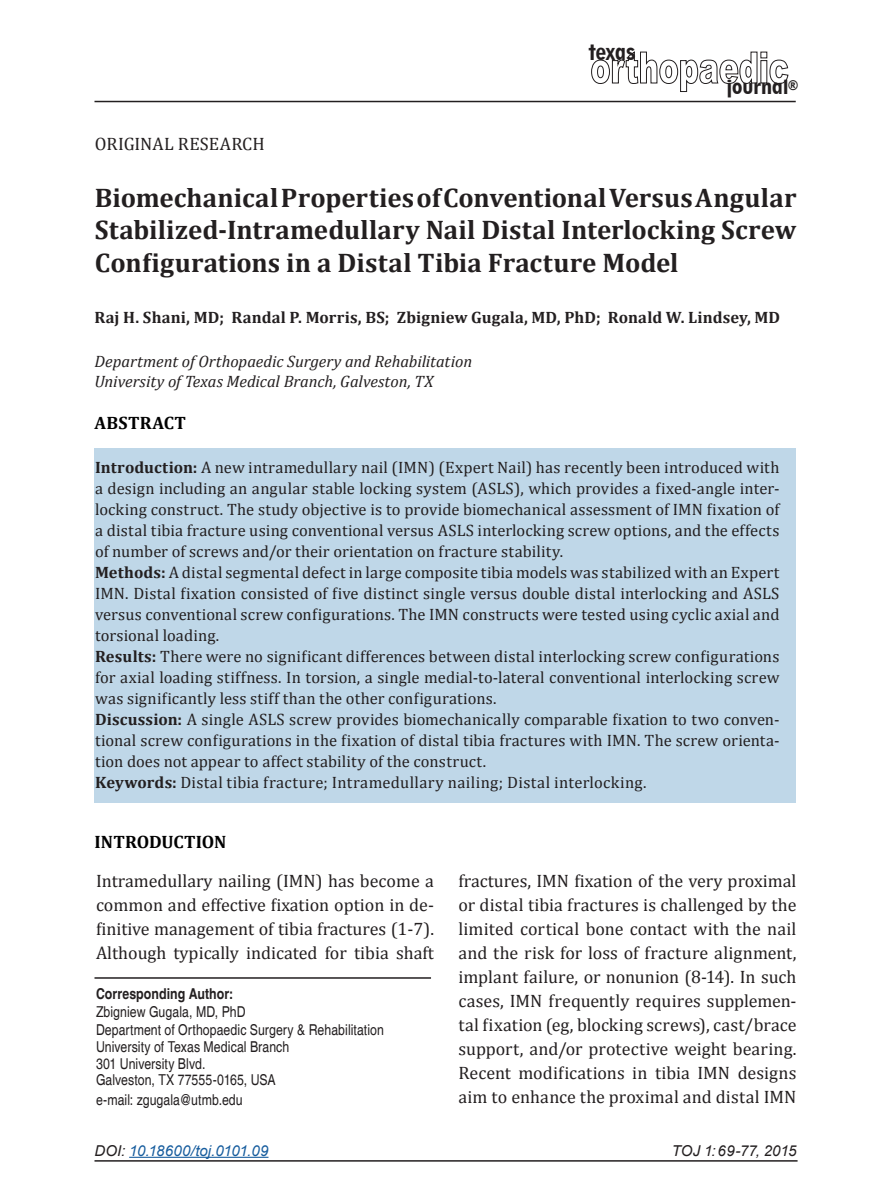
<style>
.page{position:relative;width:891px;height:1188px;background:#fff}
.page>*{position:absolute;margin:0;border:0;box-sizing:border-box;transform-origin:0 0}
.t1{font:700 27px/32.4px "Cambria";letter-spacing:.005em;color:#231f20;text-align:justify}
.t2{font:800 condensed 19.8px "Geometric 212 BT";color:#231f20;scale:.95 1}
.t3{font:800 condensed 18.3px "Geometric 212 BT";color:#231f20}
.t4{font:18px/24px "Cambria";color:#231f20;text-align:justify}
.t5{font:700 18px "Cambria";letter-spacing:-.01em;color:#000}
.t6{font:700 18px "Cambria";letter-spacing:.01em;color:#000}
.t7{font:16.5px/21px "Cambria";letter-spacing:.015em;color:#231f20;text-align:justify}
.t8{font:italic 16.5px "Cambria";letter-spacing:-.005em;color:#231f20}
.t9{font:700 16.5px "Cambria";letter-spacing:.01em;color:#231f20}
.t10{font:condensed 15px "Helvetica";letter-spacing:.005em;color:#231f20}
.t11{font:italic 15px "Arial";letter-spacing:.005em;color:#175d9e}
.t12{font:700 condensed 15px "Helvetica";letter-spacing:.005em;color:#231f20}
.t13{font:italic 15px "Arial";letter-spacing:.01em;color:#231f20}
.t14{font:900 13.5px "Arial";color:#221f1f;scale:.93 1}
.s1{font-weight:700}
.s2{color:#231f20}
</style>
<div class="page">
<div style="left:94px;top:448px;width:702px;height:354px;background:#bfd7e8"></div>
<hr style="left:94px;top:101px;width:702px;height:1px;background:#231f20">
<hr style="left:94px;top:1160px;width:704px;height:2px;background:#231f20">
<svg style="left:591px;top:51px;width:198px;height:41px"></svg>
<hr style="left:94px;top:977px;width:337px;height:2px;background:#231f20">
<hr style="left:129px;top:1157px;width:139px;height:1px;background:#175d9e">
<p class="t4" style="left:95px;top:132px;width:171px">ORIGINAL RESEARCH</p>
<p class="t2" style="left:589px;top:40px;width:51px">texas</p>
<p class="t14" style="left:788px;top:75px;width:12px">®</p>
<p class="t3" style="left:727px;top:76px;width:63px">journal</p>
<p class="t1" style="left:95px;top:180px;width:703px">Biomechanical Properties of Conventional Versus Angular Stabilized-Intramedullary Nail Distal Interlocking Screw Configurations in a Distal Tibia Fracture Model</p>
<p class="t9" style="left:94px;top:306px;width:687px">Raj H. Shani, MD; Randal P. Morris, BS; Zbigniew Gugala, MD, PhD; Ronald W. Lindsey, MD</p>
<p class="t8" style="left:94px;top:350px;width:379px">Department of Orthopaedic Surgery and Rehabilitation</p>
<p class="t8" style="left:94px;top:370px;width:340px">University of Texas Medical Branch, Galveston, TX</p>
<p class="t6" style="left:94px;top:410px;width:93px">ABSTRACT</p>
<p class="t7" style="left:95px;top:457px;width:686px"><span class="s1">Introduction:</span> A new intramedullary nail (IMN) (Expert Nail) has recently been introduced with a design including an angular stable locking system (ASLS), which provides a fixed-angle inter&shy;locking construct. The study objective is to provide biomechanical assessment of IMN fixation of a distal tibia fracture using conventional versus ASLS interlocking screw options, and the effects of number of screws and/or their orientation on fracture stability.</p>
<p class="t7" style="left:95px;top:562px;width:686px"><span class="s1">Methods:</span> A distal segmental defect in large composite tibia models was stabilized with an Expert IMN. Distal fixation consisted of five distinct single versus double distal interlocking and ASLS versus conventional screw configurations. The IMN constructs were tested using cyclic axial and torsional loading.</p>
<p class="t7" style="left:95px;top:646px;width:686px"><span class="s1">Results:</span> There were no significant differences between distal interlocking screw configurations for axial loading stiffness. In torsion, a single medial-to-lateral conventional interlocking screw was significantly less stiff than the other configurations.</p>
<p class="t7" style="left:95px;top:709px;width:686px"><span class="s1">Discussion:</span> A single ASLS screw provides biomechanically comparable fixation to two conven&shy;tional screw configurations in the fixation of distal tibia fractures with IMN. The screw orienta&shy;tion does not appear to affect stability of the construct.</p>
<p class="t7" style="left:95px;top:772px;width:553px"><span class="s1">Keywords:</span> Distal tibia fracture; Intramedullary nailing; Distal interlocking.</p>
<p class="t5" style="left:94px;top:830px;width:133px">INTRODUCTION</p>
<p class="t4" style="left:458px;top:869px;width:340px">fractures, IMN fixation of the very proximal or distal tibia fractures is challenged by the limited cortical bone contact with the nail and the risk for loss of fracture alignment, implant failure, or nonunion (8-14). In such cases, IMN frequently requires supplemen&shy;tal fixation (eg, blocking screws), cast/brace support, and/or protective weight bearing.<br>Recent modifications in tibia IMN designs aim to enhance the proximal and distal IMN</p>
<p class="t4" style="left:96px;top:869px;width:340px">Intramedullary nailing (IMN) has become a common and effective fixation option in de&shy;finitive management of tibia fractures (1-7).</p>
<p class="t4" style="left:96px;top:941px;width:340px">Although typically indicated for tibia shaft</p>
<p class="t12" style="left:96px;top:984px;width:139px">Corresponding Author:</p>
<p class="t10" style="left:96px;top:1003px;width:151px">Zbigniew Gugala, MD, PhD</p>
<p class="t10" style="left:96px;top:1021px;width:290px">Department of Orthopaedic Surgery &amp; Rehabilitation</p>
<p class="t10" style="left:96px;top:1038px;width:195px">University of Texas Medical Branch</p>
<p class="t10" style="left:96px;top:1055px;width:111px">301 University Blvd.</p>
<p class="t10" style="left:96px;top:1071px;width:181px">Galveston, TX 77555-0165, USA</p>
<p class="t10" style="left:96px;top:1090px;width:148px">e-mail: zgugala@utmb.edu</p>
<p class="t11" style="left:94px;top:1141px;width:175px"><span class="s2">DOI:</span> 10.18600/toj.0101.09</p>
<p class="t13" style="left:672px;top:1141px;width:126px">TOJ 1: 69-77, 2015</p>
</div>
